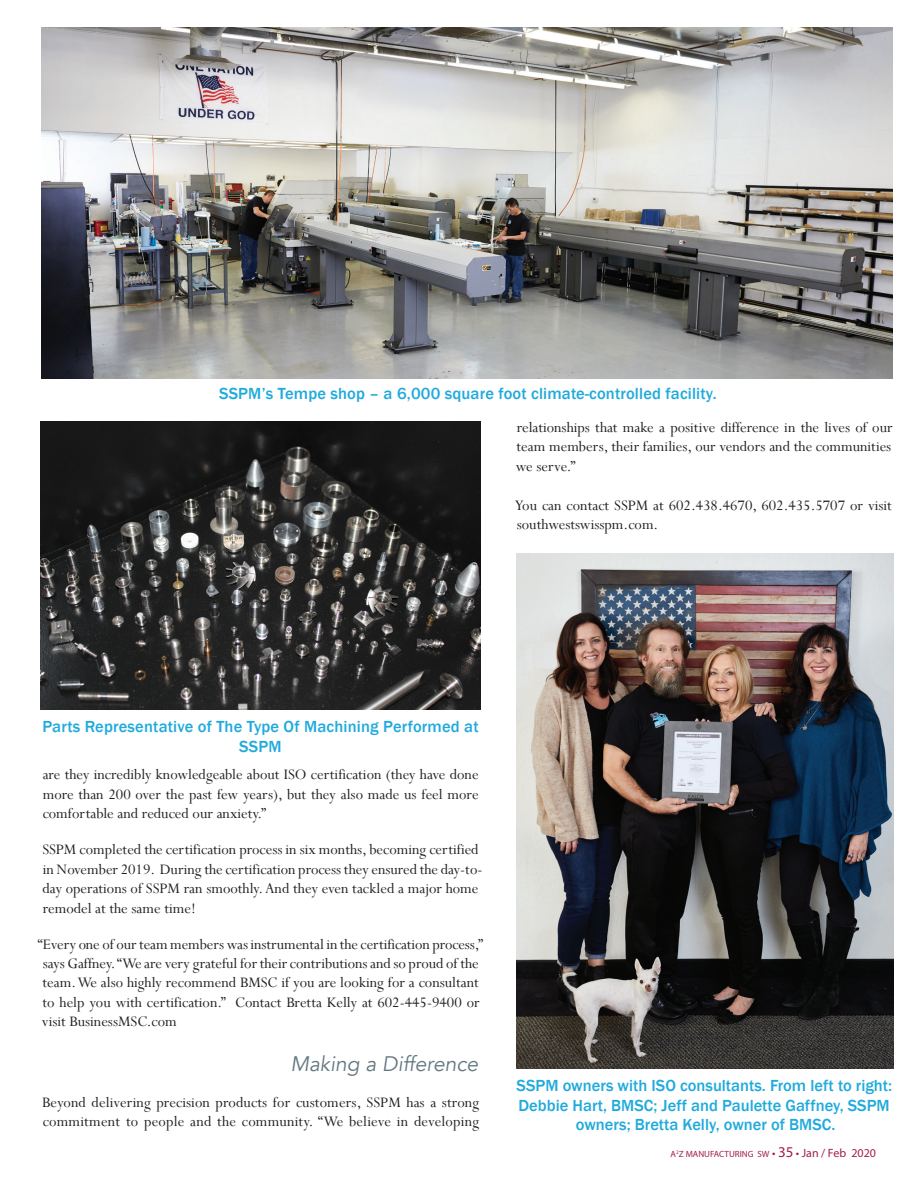
<style>
.page{position:relative;width:918px;height:1188px;background:#fff}
.page>*{position:absolute;margin:0;border:0;box-sizing:border-box;transform-origin:0 0}
.Editorial_Header{font:italic 21px "Avenir";color:#647882}
.t1{font:500 16.5px/19.8px "Franklin Gothic";color:#20aadc;text-align:center}
.Editorial_text{font:16.2px/19.5px "Perpetua";color:#231f20}
.t2{font:9px "Myriad Pro";color:#a21e4b}
.s1{font-size:16.05px}
.s2{font-size:12px}
.s3{font-size:15px}
</style>
<div class="page">
<img style="left:517px;top:554px;width:377px;height:514px">
<img style="left:42px;top:27px;width:850px;height:351px">
<img style="left:40px;top:422px;width:440px;height:287px">
<p class="t1" style="left:219px;top:383px;width:499px">SSPM’s Tempe shop – a 6,000 square foot climate-controlled facility.</p>
<p class="Editorial_text" style="left:516px;top:417px;width:378px;text-align:justify">relationships that make a positive difference in the lives of our team members, their families, our vendors and the communities we serve.”</p>
<p class="Editorial_text" style="left:515px;top:495px;width:379px">You can contact SSPM at 602.438.4670, 602.435.5707 or visit southwestswisspm.com.</p>
<p class="t1" style="left:42px;top:717px;width:438px">Parts Representative of The Type Of Machining Performed at<br>SSPM</p>
<p class="Editorial_text" style="left:43px;top:765px;width:437px;text-align:justify"><span class="s1">are</span> they incredibly knowledgeable about ISO certification (they have done more than 200 over the past few years), but they also made us feel more comfortable and reduced our anxiety.”</p>
<p class="Editorial_text" style="left:42px;top:840px;width:442px">SSPM completed the certification process in six months, becoming certified in November 2019. During the certification process they ensured the day-to&shy;day operations of SSPM ran smoothly. And they even tackled a major home remodel at the same time!</p>
<p class="Editorial_text" style="left:38px;top:934px;width:447px">“Every one of our team members was instrumental in the certification process,” says Gaffney. “We are very grateful for their contributions and so proud of the team. We also highly recommend BMSC if you are looking for a consultant to help you with certification.” Contact Bretta Kelly at 602-445-9400 or visit BusinessMSC.com</p>
<p class="Editorial_Header" style="left:290px;top:1051px;width:189px">Making a Difference</p>
<p class="Editorial_text" style="left:42px;top:1092px;width:438px">Beyond delivering precision products for customers, SSPM has a strong commitment to people and the community. “We believe in developing</p>
<p class="t1" style="left:517px;top:1076px;width:377px">SSPM owners with ISO consultants. From left to right:<br>Debbie Hart, BMSC; Jeff and Paulette Gaffney, SSPM owners; Bretta Kelly, owner of BMSC.</p>
<p class="t2" style="left:671px;top:1149px;width:207px">A<sup>2</sup>Z MANUFACTURING SW <span class="s2">•</span> <span class="s3">35</span> <span class="s2">• Jan / Feb 2020</span></p>
</div>
